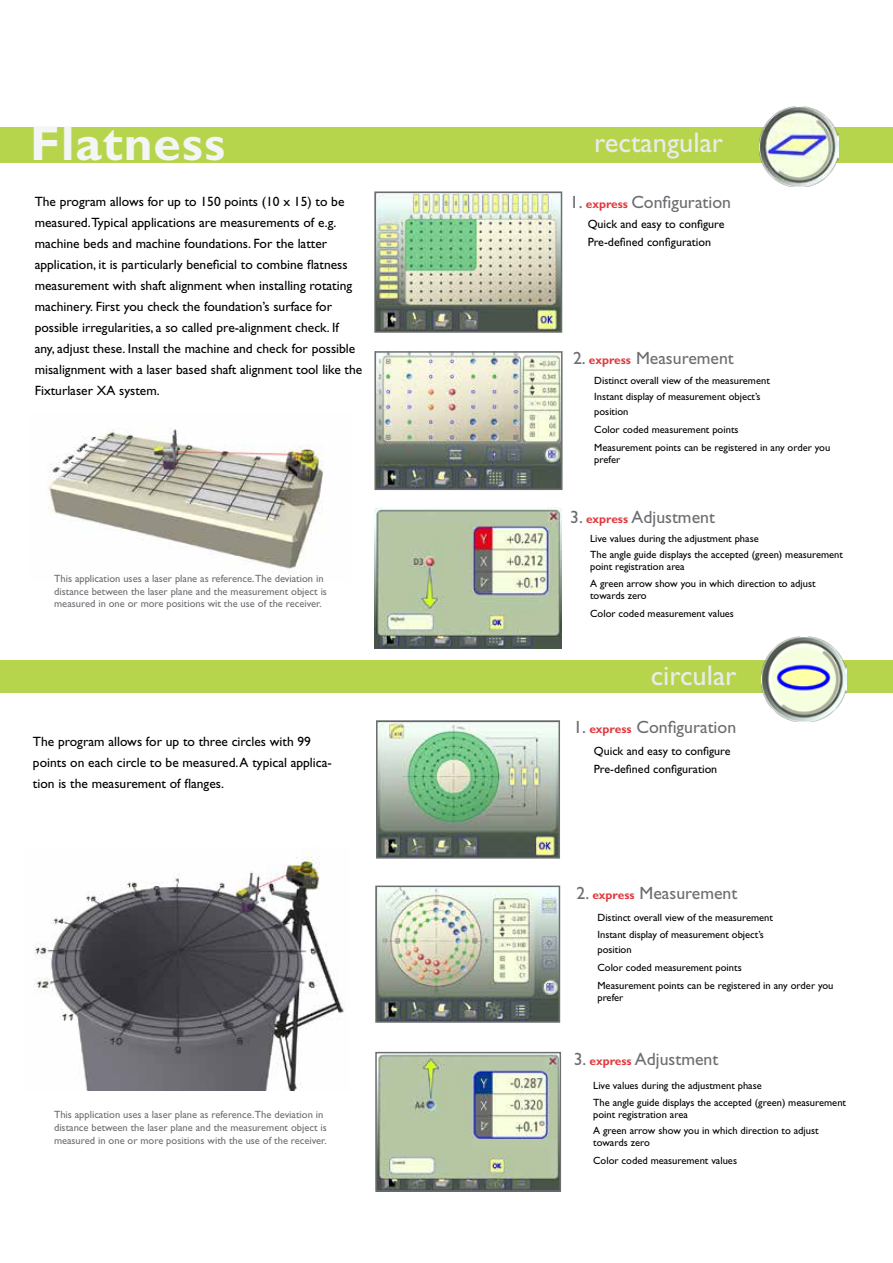
<style>
.page{position:relative;width:893px;height:1263px;background:#fff}
.page>*{position:absolute;margin:0;border:0;box-sizing:border-box;transform-origin:0 0}
.t1{font:700 49.5px "Gill Sans Std";letter-spacing:.02em;color:#f4f5f5}
.t2{font:28.5px "Gill Sans Std";color:#ebebec}
.t3{font:17.7px "Gill Sans Std";color:#6d6e71}
.t4{font:13.5px/21px "Gill Sans Std";color:#000}
.t5{font:12px/18px "Gill Sans Std";color:#000}
.t6{font:10.5px/16.5px "Gill Sans Std";color:#000}
.t7{font:10.5px/12.6px "Gill Sans Std";color:#6d6e71}
.s1{font-weight:700;font-size:12px;color:#e03a3e}
</style>
<div class="page">
<img style="left:47px;top:428px;width:277px;height:144px">
<div style="left:0;top:660px;width:893px;height:33px;background:#b6d54d"></div>
<div style="left:0;top:128px;width:893px;height:35px;background:#b6d54d"></div>
<img style="left:377px;top:194px;width:182px;height:136px">
<div style="left:374px;top:191px;width:188px;height:142px;border:2px solid #6d6e71"></div>
<img style="left:377px;top:354px;width:183px;height:133px">
<div style="left:374px;top:351px;width:189px;height:139px;border:2px solid #6d6e71"></div>
<img style="left:759px;top:106px;width:80px;height:80px">
<img style="left:761px;top:637px;width:85px;height:84px">
<img style="left:379px;top:723px;width:178px;height:133px">
<div style="left:376px;top:720px;width:184px;height:139px;border:2px solid #6d6e71"></div>
<img style="left:378px;top:888px;width:179px;height:132px">
<div style="left:375px;top:885px;width:185px;height:138px;border:2px solid #6d6e71"></div>
<img style="left:378px;top:1055px;width:180px;height:134px">
<div style="left:375px;top:1052px;width:186px;height:140px;border:2px solid #6d6e71"></div>
<img style="left:375px;top:508px;width:186px;height:140px">
<img style="left:34px;top:850px;width:310px;height:240px">
<h1 class="t1" style="left:30px;top:114px;width:197px">Flatness</h1>
<p class="t4" style="left:35px;top:191px;width:329px">The program allows for up to 150 points (10 x 15) to be measured.Typical applications are measurements of e.g. machine beds and machine foundations. For the latter application, it is particularly beneficial to combine flatness measurement with shaft alignment when installing rotating machinery. First you check the foundation’s surface for possible irregularities, a so called pre-alignment check. If any, adjust these. Install the machine and check for possible misalignment with a laser based shaft alignment tool like the Fixturlaser XA system.</p>
<p class="t7" style="left:54px;top:572px;width:274px">This application uses a laser plane as reference.The deviation in distance between the laser plane and the measurement object is measured in one or more positions wit the use of the receiver.</p>
<p class="t4" style="left:33px;top:731px;width:300px">The program allows for up to three circles with 99 points on each circle to be measured. A typical applica&shy;tion is the measurement of flanges.</p>
<p class="t7" style="left:54px;top:1109px;width:274px">This application uses a laser plane as reference.The deviation in distance between the laser plane and the measurement object is measured in one or more positions with the use of the receiver.</p>
<h2 class="t2" style="left:594px;top:126px;width:130px">rectangular</h2>
<h3 class="t3" style="left:570px;top:192px;width:163px">1. <span class="s1">express</span> Configuration</h3>
<p class="t5" style="left:588px;top:215px;width:138px">Quick and easy to configure<br>Pre-defined configuration</p>
<h3 class="t3" style="left:573px;top:348px;width:162px">2. <span class="s1">express</span> Measurement</h3>
<p class="t6" style="left:594px;top:372px;width:177px">Distinct overall view of the measurement<br>Instant display of measurement object’s</p>
<p class="t6" style="left:594px;top:402px;width:238px;line-height:18px">position<br>Color coded measurement points<br>Measurement points can be registered in any order you</p>
<p class="t6" style="left:594px;top:451px;width:27px">prefer</p>
<h3 class="t3" style="left:570px;top:507px;width:146px">3. <span class="s1">express</span> Adjustment</h3>
<p class="t6" style="left:590px;top:530px;width:254px">Live values during the adjustment phase<br>The angle guide displays the accepted (green) measurement</p>
<p class="t6" style="left:590px;top:558px;width:227px">point registration area<br>A green arrow show you in which direction to adjust</p>
<p class="t6" style="left:590px;top:586px;width:145px;line-height:18px">towards zero<br>Color coded measurement values</p>
<h2 class="t2" style="left:651px;top:659px;width:87px">circular</h2>
<h3 class="t3" style="left:573px;top:717px;width:164px">1. <span class="s1">express</span> Configuration</h3>
<p class="t5" style="left:594px;top:741px;width:138px">Quick and easy to configure<br>Pre-defined configuration</p>
<h3 class="t3" style="left:577px;top:883px;width:162px">2. <span class="s1">express</span> Measurement</h3>
<p class="t6" style="left:597px;top:910px;width:177px">Distinct overall view of the measurement<br>Instant display of measurement object’s</p>
<p class="t6" style="left:597px;top:940px;width:238px;line-height:18px">position<br>Color coded measurement points<br>Measurement points can be registered in any order you</p>
<p class="t6" style="left:597px;top:989px;width:27px">prefer</p>
<h3 class="t3" style="left:574px;top:1049px;width:146px">3. <span class="s1">express</span> Adjustment</h3>
<p class="t6" style="left:593px;top:1078px;width:254px">Live values during the adjustment phase<br>The angle guide displays the accepted (green) measurement</p>
<p class="t6" style="left:593px;top:1106px;width:227px">point registration area<br>A green arrow show you in which direction to adjust</p>
<p class="t6" style="left:593px;top:1134px;width:145px;line-height:18px">towards zero<br>Color coded measurement values</p>
</div>
